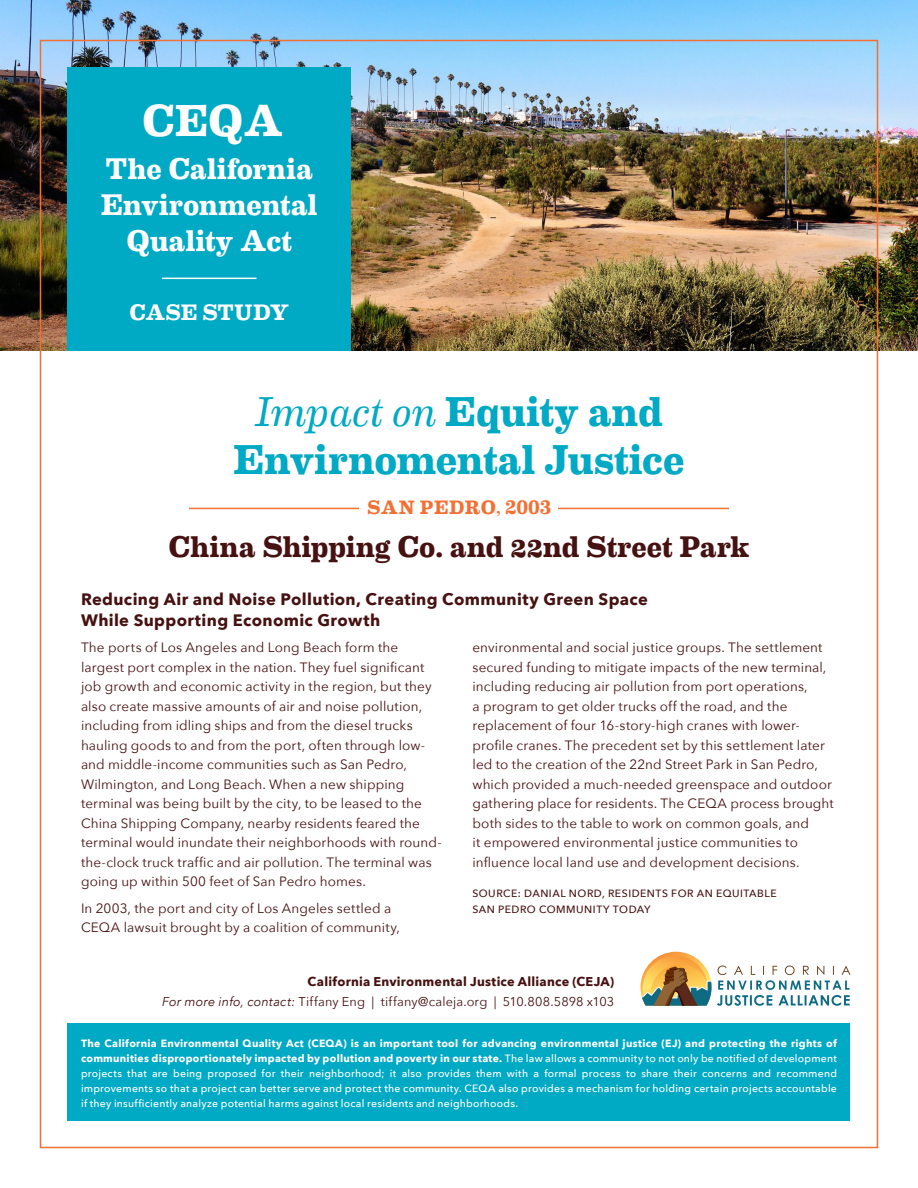
<style>
.page{position:relative;width:918px;height:1188px;background:#fff}
.page>*{position:absolute;margin:0;border:0;box-sizing:border-box;transform-origin:0 0}
.t1{font:700 45px "Eames Century Modern";color:#fff}
.t2{font:700 42px/48px "Eames Century Modern";color:#00a9c4;text-align:center}
.t3{font:700 30px/36px "Eames Century Modern";letter-spacing:.01em;color:#fff;text-align:center}
.t4{font:700 30px "Eames Century Modern";color:#461111}
.t5{font:700 22.5px "Eames Century Modern";color:#fff}
.H4_Location{font:700 19.5px "Eames Century Modern";letter-spacing:.02em;color:#f37035}
.t6{font:700 16.5px/21px "Avenir Next";letter-spacing:.02em;color:#461111}
.Basic_2_col{font:13.5px/19.5px "Avenir Next";letter-spacing:.01em;color:#461111}
.t7{font:12.75px/19.5px "Avenir Next";letter-spacing:.01em;color:#461111;text-align:right}
.t8{font:500 10.5px/15px "Avenir Next";letter-spacing:.02em;color:#fff;text-align:justify}
.Source_Credit{font:500 10.5px/16.5px "Avenir Next";letter-spacing:.05em;color:#461111}
.s1{font-weight:400;font-style:italic}
.s2{font-weight:700}
.s3{font-style:italic}
</style>
<div class="page">
<img style="left:0;top:0;width:918px;height:351px">
<div style="left:68px;top:1023px;width:782px;height:97px;background:#00a9c4"></div>
<svg style="left:640px;top:952px;width:210px;height:54px"></svg>
<div style="left:68px;top:68px;width:283px;height:283px;background:#00a9c4"></div>
<hr style="left:162px;top:278px;width:94px;height:1px;background:#fff">
<hr style="left:189px;top:508px;width:540px;height:1px;background:#f37035">
<div style="left:360px;top:494px;width:198px;height:27px;background:#fff"></div>
<h1 class="t1" style="left:142px;top:86px;width:143px">CEQA</h1>
<h3 class="t3" style="left:101px;top:148px;width:218px">The California<br>Environmental<br>Quality Act</h3>
<h3 class="t5" style="left:129px;top:295px;width:161px">CASE STUDY</h3>
<h1 class="t2" style="left:233px;top:385px;width:453px"><span class="s1">Impact on</span> Equity and<br>Envirnomental Justice</h1>
<p class="H4_Location" style="left:367px;top:493px;width:186px">SAN PEDRO, 2003</p>
<h2 class="t4" style="left:169px;top:524px;width:582px">China Shipping Co. and 22nd Street Park</h2>
<h3 class="t6" style="left:81px;top:589px;width:568px">Reducing Air and Noise Pollution, Creating Community Green Space<br>While Supporting Economic Growth</h3>
<p class="Basic_2_col" style="left:81px;top:637px;width:362px">The ports of Los Angeles and Long Beach form the largest port complex in the nation. They fuel significant job growth and economic activity in the region, but they also create massive amounts of air and noise pollution, including from idling ships and from the diesel trucks hauling goods to and from the port, often through low&shy;and middle-income communities such as San Pedro, Wilmington, and Long Beach. When a new shipping terminal was being built by the city, to be leased to the China Shipping Company, nearby residents feared the terminal would inundate their neighborhoods with round&shy;the-clock truck traffic and air pollution. The terminal was going up within 500 feet of San Pedro homes.</p>
<p class="Basic_2_col" style="left:81px;top:898px;width:320px">In 2003, the port and city of Los Angeles settled a<br>CEQA lawsuit brought by a coalition of community,</p>
<p class="Basic_2_col" style="left:472px;top:637px;width:363px">environmental and social justice groups. The settlement secured funding to mitigate impacts of the new terminal, including reducing air pollution from port operations,<br>a program to get older trucks off the road, and the replacement of four 16-story-high cranes with lower&shy;profile cranes. The precedent set by this settlement later led to the creation of the 22nd Street Park in San Pedro, which provided a much-needed greenspace and outdoor gathering place for residents. The CEQA process brought both sides to the table to work on common goals, and<br>it empowered environmental justice communities to influence local land use and development decisions.</p>
<p class="Source_Credit" style="left:472px;top:885px;width:306px">SOURCE: DANIAL NORD, RESIDENTS FOR AN EQUITABLE<br>SAN PEDRO COMMUNITY TODAY</p>
<p class="t7" style="left:162px;top:972px;width:454px"><span class="s2">California Environmental Justice Alliance (CEJA)<br></span><span class="s3">For more info, contact:</span> Tiffany Eng | tiffany@caleja.org | 510.808.5898 x103</p>
<p class="t8" style="left:81px;top:1035px;width:758px"><span class="s2">The California Environmental Quality Act (CEQA) is an important tool for advancing environmental justice (EJ) and protecting the rights of communities disproportionately impacted by pollution and poverty in our state.</span> The law allows a community to not only be notified of development projects that are being proposed for their neighborhood; it also provides them with a formal process to share their concerns and recommend improvements so that a project can better serve and protect the community. CEQA also provides a mechanism for holding certain projects accountable if they insufficiently analyze potential harms against local residents and neighborhoods.</p>
</div>
